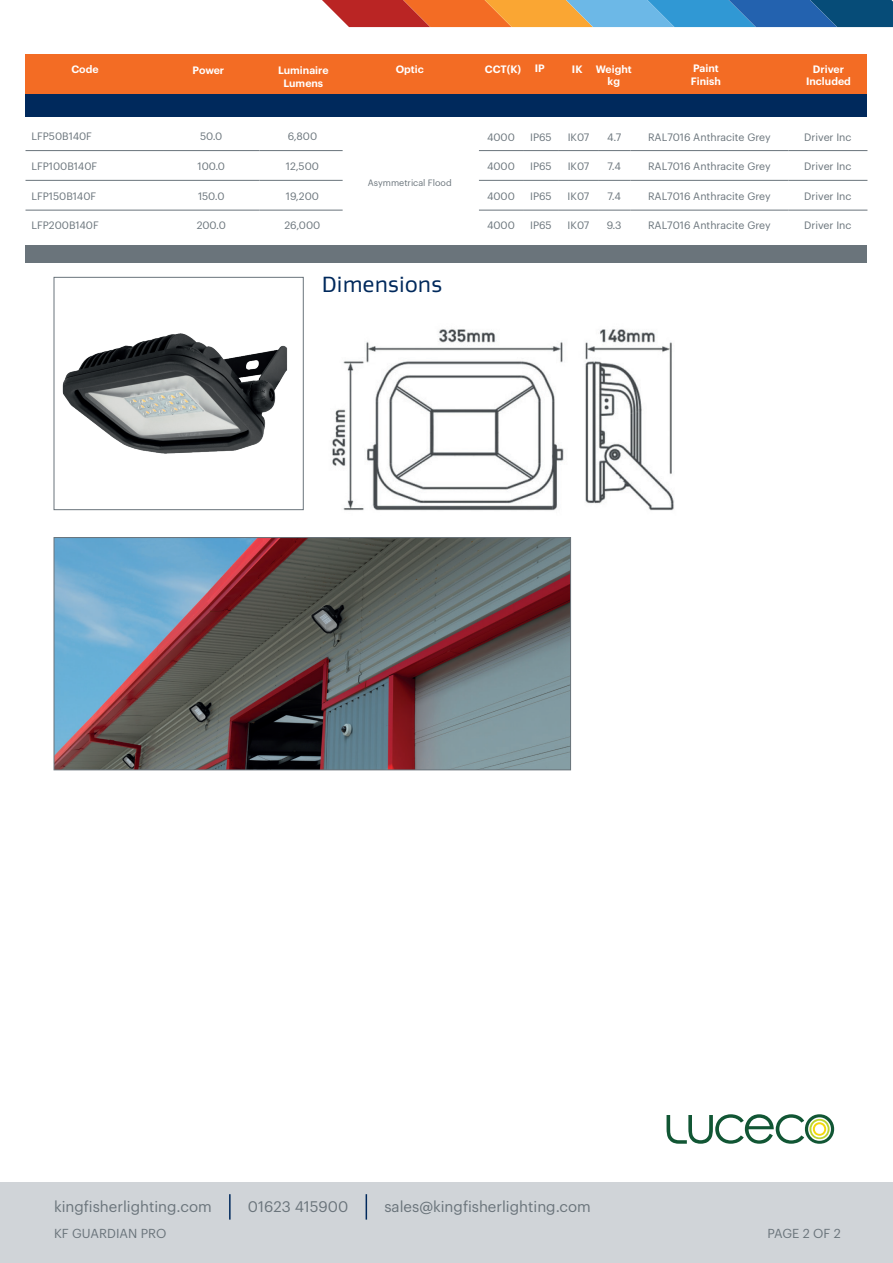
<style>
.page{position:relative;width:893px;height:1263px;background:#fff}
.page>*{position:absolute;margin:0;border:0;box-sizing:border-box;transform-origin:0 0}
.t1{font:22.5px "Gustan";color:#00295c}
.t2{font:15px "Graphik";color:#6a747b}
.t3{font:12.75px "Graphik";color:#6a747b}
.t4{font:10.5px "Graphik";color:#6a747b}
.t5{font:600 10.5px/12.6px "Graphik";color:#fff;text-align:center}
.t6{font:9px "Graphik";color:#6a747b}
</style>
<div class="page">
<svg style="left:322px;top:0;width:571px;height:27px;background:#83797e"></svg>
<div style="left:26px;top:54px;width:841px;height:40px;background:#f36c24"></div>
<div style="left:26px;top:94px;width:841px;height:23px;background:#00295c"></div>
<div style="left:26px;top:245px;width:841px;height:17px;background:#6a747b"></div>
<div style="left:0;top:1182px;width:893px;height:81px;background:#d0d4d8"></div>
<hr style="left:229px;top:1194px;width:2px;height:25px;background:#00295c">
<svg style="left:366px;top:1194px;width:1px;height:25px"></svg>
<hr style="left:479px;top:150px;width:44px;height:1px;background:#6a747b">
<hr style="left:523px;top:150px;width:36px;height:1px;background:#6a747b">
<hr style="left:559px;top:150px;width:39px;height:1px;background:#6a747b">
<hr style="left:598px;top:150px;width:32px;height:1px;background:#6a747b">
<hr style="left:630px;top:150px;width:158px;height:1px;background:#6a747b">
<hr style="left:788px;top:150px;width:79px;height:1px;background:#6a747b">
<hr style="left:479px;top:180px;width:44px;height:1px;background:#6a747b">
<hr style="left:523px;top:180px;width:36px;height:1px;background:#6a747b">
<hr style="left:559px;top:180px;width:39px;height:1px;background:#6a747b">
<hr style="left:598px;top:180px;width:32px;height:1px;background:#6a747b">
<hr style="left:630px;top:180px;width:158px;height:1px;background:#6a747b">
<hr style="left:788px;top:180px;width:79px;height:1px;background:#6a747b">
<hr style="left:479px;top:210px;width:44px;height:1px;background:#6a747b">
<hr style="left:523px;top:210px;width:36px;height:1px;background:#6a747b">
<hr style="left:559px;top:210px;width:39px;height:1px;background:#6a747b">
<hr style="left:598px;top:210px;width:32px;height:1px;background:#6a747b">
<hr style="left:630px;top:210px;width:158px;height:1px;background:#6a747b">
<hr style="left:788px;top:210px;width:79px;height:1px;background:#6a747b">
<hr style="left:26px;top:150px;width:137px;height:1px;background:#6a747b">
<hr style="left:163px;top:150px;width:97px;height:1px;background:#6a747b">
<hr style="left:260px;top:150px;width:83px;height:1px;background:#6a747b">
<hr style="left:26px;top:180px;width:137px;height:1px;background:#6a747b">
<hr style="left:163px;top:180px;width:97px;height:1px;background:#6a747b">
<hr style="left:260px;top:180px;width:83px;height:1px;background:#6a747b">
<hr style="left:26px;top:210px;width:137px;height:1px;background:#6a747b">
<hr style="left:163px;top:210px;width:97px;height:1px;background:#6a747b">
<hr style="left:260px;top:210px;width:83px;height:1px;background:#6a747b">
<img style="left:56px;top:539px;width:513px;height:229px">
<div style="left:54px;top:537px;width:517px;height:233px;border:1px solid #6a747b"></div>
<div style="left:54px;top:277px;width:250px;height:233px;border:1px solid #6a747b"></div>
<img style="left:63px;top:333px;width:225px;height:121px">
<img style="left:332px;top:329px;width:342px;height:182px">
<svg style="left:666px;top:1114px;width:168px;height:30px"></svg>
<p class="t5" style="left:71px;top:62px;width:29px">Code</p>
<p class="t5" style="left:193px;top:63px;width:33px">Power</p>
<p class="t5" style="left:278px;top:63px;width:52px">Luminaire<br>Lumens</p>
<p class="t5" style="left:396px;top:62px;width:30px">Optic</p>
<p class="t5" style="left:485px;top:62px;width:38px">CCT(K)</p>
<p class="t5" style="left:535px;top:61px;width:11px">IP</p>
<p class="t5" style="left:572px;top:62px;width:12px">IK</p>
<p class="t5" style="left:596px;top:62px;width:37px">Weight kg</p>
<p class="t5" style="left:691px;top:61px;width:31px;text-align:left">Paint<br>Finish</p>
<p class="t5" style="left:806px;top:62px;width:46px">Driver<br>Included</p>
<p class="t4" style="left:32px;top:128px;width:62px">LFP50B140F</p>
<p class="t4" style="left:200px;top:128px;width:24px">50.0</p>
<p class="t4" style="left:288px;top:128px;width:31px">6,800</p>
<p class="t4" style="left:32px;top:158px;width:67px">LFP100B140F</p>
<p class="t4" style="left:197px;top:158px;width:29px">100.0</p>
<p class="t4" style="left:286px;top:158px;width:35px">12,500</p>
<p class="t4" style="left:32px;top:188px;width:66px">LFP150B140F</p>
<p class="t4" style="left:198px;top:188px;width:28px">150.0</p>
<p class="t4" style="left:286px;top:188px;width:35px">19,200</p>
<p class="t4" style="left:32px;top:218px;width:69px">LFP200B140F</p>
<p class="t4" style="left:197px;top:218px;width:31px">200.0</p>
<p class="t4" style="left:285px;top:218px;width:37px">26,000</p>
<p class="t6" style="left:368px;top:176px;width:85px">Asymmetrical Flood</p>
<h1 class="t1" style="left:322px;top:270px;width:122px">Dimensions</h1>
<p class="t4" style="left:487px;top:129px;width:29px">4000</p>
<p class="t4" style="left:530px;top:129px;width:23px">IP65</p>
<p class="t4" style="left:568px;top:129px;width:23px">IK07</p>
<p class="t4" style="left:607px;top:129px;width:16px">4.7</p>
<p class="t4" style="left:648px;top:129px;width:124px">RAL7016 Anthracite Grey</p>
<p class="t4" style="left:804px;top:129px;width:49px">Driver Inc</p>
<p class="t4" style="left:487px;top:158px;width:29px">4000</p>
<p class="t4" style="left:530px;top:158px;width:23px">IP65</p>
<p class="t4" style="left:568px;top:158px;width:23px">IK07</p>
<p class="t4" style="left:607px;top:158px;width:15px">7.4</p>
<p class="t4" style="left:648px;top:158px;width:124px">RAL7016 Anthracite Grey</p>
<p class="t4" style="left:804px;top:158px;width:49px">Driver Inc</p>
<p class="t4" style="left:487px;top:188px;width:29px">4000</p>
<p class="t4" style="left:530px;top:188px;width:23px">IP65</p>
<p class="t4" style="left:568px;top:188px;width:23px">IK07</p>
<p class="t4" style="left:607px;top:188px;width:15px">7.4</p>
<p class="t4" style="left:648px;top:188px;width:124px">RAL7016 Anthracite Grey</p>
<p class="t4" style="left:804px;top:188px;width:49px">Driver Inc</p>
<p class="t4" style="left:487px;top:218px;width:29px">4000</p>
<p class="t4" style="left:530px;top:218px;width:23px">IP65</p>
<p class="t4" style="left:568px;top:218px;width:23px">IK07</p>
<p class="t4" style="left:607px;top:218px;width:16px">9.3</p>
<p class="t4" style="left:648px;top:218px;width:124px">RAL7016 Anthracite Grey</p>
<p class="t4" style="left:804px;top:218px;width:49px">Driver Inc</p>
<h2 class="t2" style="left:54px;top:1195px;width:159px">kingfisherlighting.com</h2>
<h2 class="t2" style="left:248px;top:1195px;width:102px">01623 415900</h2>
<h2 class="t2" style="left:384px;top:1195px;width:208px">sales@kingfisherlighting.com</h2>
<p class="t3" style="left:54px;top:1224px;width:114px">KF GUARDIAN PRO</p>
<p class="t3" style="left:767px;top:1224px;width:75px">PAGE 2 OF 2</p>
</div>
